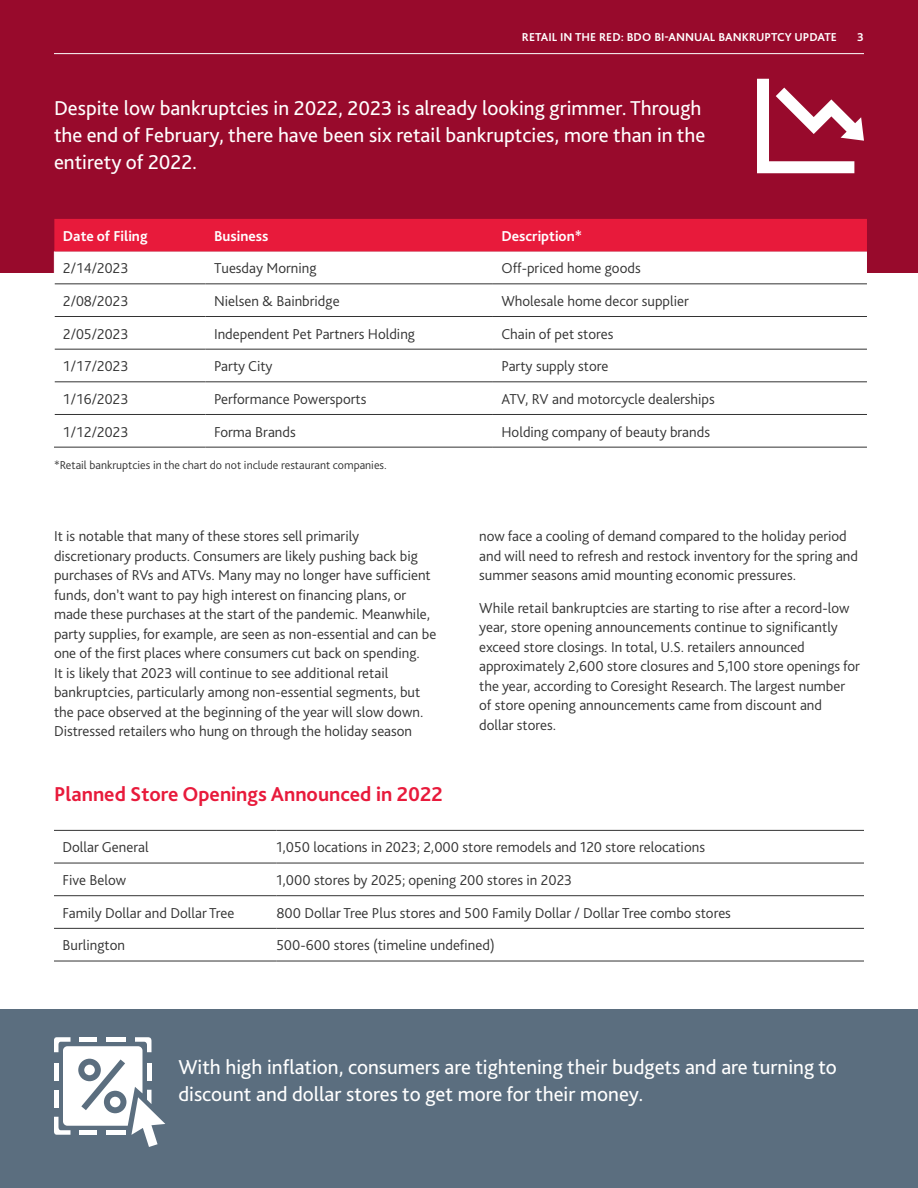
<style>
.page{position:relative;width:918px;height:1188px;background:#fff}
.page>*{position:absolute;margin:0;border:0;box-sizing:border-box;transform-origin:0 0}
.Callout{font:21px/27px "Bliss Pro";color:#fff}
.Subhead_1{font:700 21px "Bliss Pro";color:#e81a3b}
.Body_copy{font:300 15px/19.5px "Bliss Pro";color:#333}
.Table_body{font:300 15px "Bliss Pro";color:#333}
.Body_copy_no_space{font:700 15px "Bliss Pro";color:#fff}
.footnote{font:300 12px "Bliss Pro";color:#333}
.t1{font:700 12px "Bliss Pro";color:#fff}
</style>
<div class="page">
<div style="left:0;top:0;width:918px;height:273px;background:#980a2c"></div>
<div style="left:1px;top:1010px;width:917px;height:178px;background:#5b6e7f"></div>
<div style="left:54px;top:219px;width:813px;height:33px;background:#e81a3b"></div>
<svg style="left:55px;top:252px;width:812px;height:195px"></svg>
<hr style="left:54px;top:252px;width:1px;height:32px;background:#fff">
<hr style="left:55px;top:283px;width:151px;height:1px;background:#333">
<hr style="left:55px;top:316px;width:151px;height:1px;background:#333">
<hr style="left:55px;top:349px;width:151px;height:1px;background:#333">
<hr style="left:55px;top:381px;width:151px;height:1px;background:#333">
<hr style="left:55px;top:414px;width:151px;height:1px;background:#333">
<hr style="left:54px;top:447px;width:152px;height:1px;background:#333">
<hr style="left:206px;top:283px;width:287px;height:1px;background:#333">
<hr style="left:206px;top:316px;width:287px;height:1px;background:#333">
<hr style="left:206px;top:349px;width:287px;height:1px;background:#333">
<hr style="left:206px;top:381px;width:287px;height:1px;background:#333">
<hr style="left:206px;top:414px;width:287px;height:1px;background:#333">
<hr style="left:206px;top:447px;width:287px;height:1px;background:#333">
<hr style="left:493px;top:283px;width:374px;height:1px;background:#333">
<hr style="left:493px;top:316px;width:374px;height:1px;background:#333">
<hr style="left:493px;top:349px;width:374px;height:1px;background:#333">
<hr style="left:493px;top:381px;width:374px;height:1px;background:#333">
<hr style="left:493px;top:414px;width:374px;height:1px;background:#333">
<hr style="left:493px;top:447px;width:374px;height:1px;background:#333">
<hr style="left:54px;top:863px;width:222px;height:1px;background:#333">
<hr style="left:276px;top:863px;width:588px;height:1px;background:#333">
<hr style="left:54px;top:895px;width:222px;height:1px;background:#333">
<hr style="left:276px;top:895px;width:588px;height:1px;background:#333">
<hr style="left:54px;top:928px;width:222px;height:1px;background:#333">
<hr style="left:276px;top:928px;width:588px;height:1px;background:#333">
<hr style="left:54px;top:961px;width:222px;height:1px;background:#333">
<hr style="left:276px;top:961px;width:588px;height:1px;background:#333">
<hr style="left:54px;top:830px;width:222px;height:1px;background:#333">
<hr style="left:276px;top:830px;width:588px;height:1px;background:#333">
<svg style="left:757px;top:79px;width:107px;height:94px"></svg>
<svg style="left:54px;top:1037px;width:111px;height:110px"></svg>
<hr style="left:54px;top:53px;width:810px;height:1px;background:#fff">
<p class="t1" style="left:522px;top:30px;width:317px">RETAIL IN THE RED: BDO BI-ANNUAL BANKRUPTCY UPDATE</p>
<p class="t1" style="left:857px;top:30px;width:8px">3</p>
<p class="Callout" style="left:54px;top:94px;width:653px">Despite low bankruptcies in 2022, 2023 is already looking grimmer. Through the end of February, there have been six retail bankruptcies, more than in the entirety of 2022.</p>
<p class="Body_copy_no_space" style="left:63px;top:227px;width:86px">Date of Filing</p>
<p class="Body_copy_no_space" style="left:214px;top:227px;width:56px">Business</p>
<p class="Body_copy_no_space" style="left:501px;top:227px;width:82px">Description*</p>
<p class="Table_body" style="left:63px;top:259px;width:67px">2/14/2023</p>
<p class="Table_body" style="left:214px;top:259px;width:104px">Tuesday Morning</p>
<p class="Table_body" style="left:501px;top:259px;width:141px">Off-priced home goods</p>
<p class="Table_body" style="left:63px;top:292px;width:67px">2/08/2023</p>
<p class="Table_body" style="left:214px;top:292px;width:127px">Nielsen &amp; Bainbridge</p>
<p class="Table_body" style="left:501px;top:292px;width:189px">Wholesale home decor supplier</p>
<p class="Table_body" style="left:63px;top:324px;width:67px">2/05/2023</p>
<p class="Table_body" style="left:214px;top:324px;width:203px">Independent Pet Partners Holding</p>
<p class="Table_body" style="left:501px;top:324px;width:114px">Chain of pet stores</p>
<p class="Table_body" style="left:63px;top:357px;width:67px">1/17/2023</p>
<p class="Table_body" style="left:214px;top:357px;width:60px">Party City</p>
<p class="Table_body" style="left:501px;top:357px;width:108px">Party supply store</p>
<p class="Table_body" style="left:63px;top:390px;width:67px">1/16/2023</p>
<p class="Table_body" style="left:214px;top:390px;width:154px">Performance Powersports</p>
<p class="Table_body" style="left:501px;top:390px;width:215px">ATV, RV and motorcycle dealerships</p>
<p class="Table_body" style="left:63px;top:422px;width:67px">1/12/2023</p>
<p class="Table_body" style="left:214px;top:422px;width:83px">Forma Brands</p>
<p class="Table_body" style="left:501px;top:422px;width:210px">Holding company of beauty brands</p>
<p class="footnote" style="left:54px;top:458px;width:334px">*Retail bankruptcies in the chart do not include restaurant companies.</p>
<p class="Body_copy" style="left:54px;top:526px;width:384px">It is notable that many of these stores sell primarily discretionary products. Consumers are likely pushing back big purchases of RVs and ATVs. Many may no longer have sufficient funds, don’t want to pay high interest on financing plans, or made these purchases at the start of the pandemic. Meanwhile, party supplies, for example, are seen as non-essential and can be one of the first places where consumers cut back on spending.<br>It is likely that 2023 will continue to see additional retail bankruptcies, particularly among non-essential segments, but the pace observed at the beginning of the year will slow down.<br>Distressed retailers who hung on through the holiday season</p>
<p class="Body_copy" style="left:479px;top:526px;width:380px">now face a cooling of demand compared to the holiday period and will need to refresh and restock inventory for the spring and summer seasons amid mounting economic pressures.</p>
<p class="Body_copy" style="left:479px;top:598px;width:382px">While retail bankruptcies are starting to rise after a record-low year, store opening announcements continue to significantly exceed store closings. In total, U.S. retailers announced approximately 2,600 store closures and 5,100 store openings for the year, according to Coresight Research. The largest number of store opening announcements came from discount and dollar stores.</p>
<p class="Subhead_1" style="left:54px;top:781px;width:390px">Planned Store Openings Announced in 2022</p>
<p class="Table_body" style="left:63px;top:838px;width:88px">Dollar General</p>
<p class="Table_body" style="left:276px;top:838px;width:430px">1,050 locations in 2023; 2,000 store remodels and 120 store relocations</p>
<p class="Table_body" style="left:63px;top:871px;width:65px">Five Below</p>
<p class="Table_body" style="left:276px;top:871px;width:297px">1,000 stores by 2025; opening 200 stores in 2023</p>
<p class="Table_body" style="left:63px;top:903px;width:173px">Family Dollar and Dollar Tree</p>
<p class="Table_body" style="left:276px;top:903px;width:456px">800 Dollar Tree Plus stores and 500 Family Dollar / Dollar Tree combo stores</p>
<p class="Table_body" style="left:63px;top:936px;width:64px">Burlington</p>
<p class="Table_body" style="left:276px;top:936px;width:220px">500-600 stores (timeline undefined)</p>
<p class="Callout" style="left:178px;top:1053px;width:660px">With high inflation, consumers are tightening their budgets and are turning to discount and dollar stores to get more for their money.</p>
</div>
